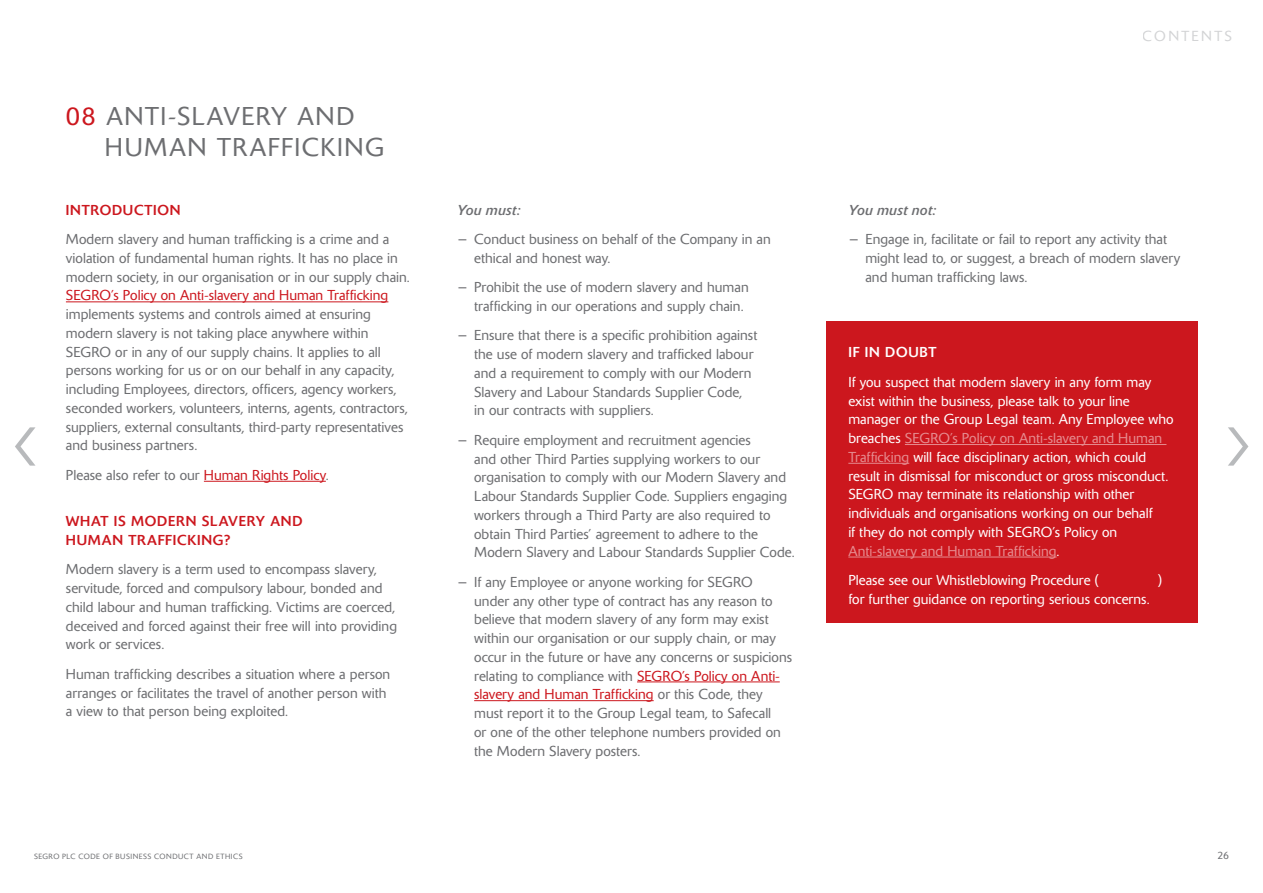
<style>
.page{position:relative;width:1263px;height:893px;background:#fff}
.page>*{position:absolute;margin:0;border:0;box-sizing:border-box;transform-origin:0 0}
.t1{font:300 25.5px/30.6px "Delta BQ";letter-spacing:.06em;color:#6d6e71}
.t2{font:300 14.4px "Delta BQ";letter-spacing:.165em;color:#a7a9ac}
.t3{font:300 14.25px/18.8px "Delta BQ";letter-spacing:.005em;color:#6d6e71}
.t4{font:300 14.25px/18.8px "Delta BQ";letter-spacing:.005em;color:#fff}
.t5{font:14.25px/18.8px "Delta BQ";letter-spacing:.05em;color:#cc171e}
.t6{font:300 14.25px "Delta BQ";color:#cc171e}
.t7{font:italic 14.25px "Delta BQ";letter-spacing:.01em;color:#6d6e71}
.t8{font:14.25px "Delta BQ";letter-spacing:.055em;color:#fff}
.t9{font:300 10.5px "Delta BQ";color:#6d6e71}
.t10{font:300 7.5px "Delta BQ";letter-spacing:.07em;color:#6d6e71}
.s1{color:#cc171e}
.s2{color:#e68b8f}
</style>
<div class="page">
<div style="left:826px;top:322px;width:371px;height:301px;background:#cc171e"></div>
<hr style="left:66px;top:301px;width:322px;height:1px;background:#cc171e">
<hr style="left:204px;top:481px;width:122px;height:1px;background:#cc171e">
<hr style="left:637px;top:682px;width:143px;height:1px;background:#cc171e">
<hr style="left:474px;top:700px;width:180px;height:1px;background:#cc171e">
<hr style="left:905px;top:444px;width:261px;height:1px;background:#e68b8f">
<hr style="left:848px;top:463px;width:61px;height:1px;background:#e68b8f">
<hr style="left:848px;top:557px;width:209px;height:1px;background:#e68b8f">
<svg style="left:15px;top:427px;width:21px;height:39px"></svg>
<svg style="left:1228px;top:427px;width:20px;height:39px"></svg>
<h1 class="t1" style="left:105px;top:101px;width:281px;text-indent:-39px"><span class="s1">08</span> ANTI-SLAVERY AND<br>HUMAN TRAFFICKING</h1>
<p class="t5" style="left:66px;top:200px;width:116px">INTRODUCTION</p>
<p class="t3" style="left:66px;top:230px;width:345px">Modern slavery and human trafficking is a crime and a violation of fundamental human rights. It has no place in modern society, in our organisation or in our supply chain.</p>
<p class="t6" style="left:66px;top:287px;width:324px">SEGRO’s Policy on Anti-slavery and Human Trafficking</p>
<p class="t3" style="left:66px;top:305px;width:343px">implements systems and controls aimed at ensuring modern slavery is not taking place anywhere within SEGRO or in any of our supply chains. It applies to all persons working for us or on our behalf in any capacity, including Employees, directors, officers, agency workers, seconded workers, volunteers, interns, agents, contractors, suppliers, external consultants, third-party representatives and business partners.</p>
<p class="t3" style="left:66px;top:466px;width:264px">Please also refer to our <span class="s1">Human Rights Policy</span>.</p>
<p class="t5" style="left:66px;top:512px;width:238px">WHAT IS MODERN SLAVERY AND<br>HUMAN TRAFFICKING?</p>
<p class="t3" style="left:66px;top:560px;width:333px">Modern slavery is a term used to encompass slavery, servitude, forced and compulsory labour, bonded and child labour and human trafficking. Victims are coerced, deceived and forced against their free will into providing work or services.</p>
<p class="t3" style="left:66px;top:665px;width:326px">Human trafficking describes a situation where a person arranges or facilitates the travel of another person with a view to that person being exploited.</p>
<p class="t7" style="left:457px;top:201px;width:65px">You must:</p>
<p class="t3" style="left:474px;top:230px;width:298px;text-indent:-17px">− Conduct business on behalf of the Company in an ethical and honest way.</p>
<p class="t3" style="left:474px;top:278px;width:276px;text-indent:-17px">− Prohibit the use of modern slavery and human trafficking in our operations and supply chain.</p>
<p class="t3" style="left:474px;top:326px;width:285px;text-indent:-17px">− Ensure that there is a specific prohibition against the use of modern slavery and trafficked labour and a requirement to comply with our Modern Slavery and Labour Standards Supplier Code,<br>in our contracts with suppliers.</p>
<p class="t3" style="left:474px;top:431px;width:322px;text-indent:-17px">− Require employment and recruitment agencies<br>and other Third Parties supplying workers to our organisation to comply with our Modern Slavery and Labour Standards Supplier Code. Suppliers engaging workers through a Third Party are also required to obtain Third Parties’ agreement to adhere to the Modern Slavery and Labour Standards Supplier Code.</p>
<p class="t3" style="left:474px;top:573px;width:319px;text-indent:-17px">− If any Employee or anyone working for SEGRO<br>under any other type of contract has any reason to believe that modern slavery of any form may exist within our organisation or our supply chain, or may occur in the future or have any concerns or suspicions relating to compliance with <span class="s1">SEGRO’s Policy on Anti&shy;slavery and Human Trafficking</span> or this Code, they must report it to the Group Legal team, to Safecall<br>or one of the other telephone numbers provided on the Modern Slavery posters.</p>
<p class="t2" style="left:1143px;top:28px;width:91px">CONTENTS</p>
<p class="t7" style="left:848px;top:201px;width:90px">You must not:</p>
<p class="t3" style="left:865px;top:230px;width:316px;text-indent:-17px">− Engage in, facilitate or fail to report any activity that might lead to, or suggest, a breach of modern slavery and human trafficking laws.</p>
<p class="t8" style="left:848px;top:344px;width:90px">IF IN DOUBT</p>
<p class="t4" style="left:848px;top:373px;width:327px">If you suspect that modern slavery in any form may exist within the business, please talk to your line manager or the Group Legal team. Any Employee who breaches <span class="s2">SEGRO’s Policy on Anti-slavery and Human Trafficking</span> will face disciplinary action, which could result in dismissal for misconduct or gross misconduct.<br>SEGRO may terminate its relationship with other individuals and organisations working on our behalf<br>if they do not comply with SEGRO’s Policy on <span class="s2">Anti-slavery and Human Trafficking</span>.</p>
<p class="t4" style="left:848px;top:571px;width:252px">Please see our Whistleblowing Procedure (</p>
<p class="t4" style="left:1158px;top:571px;width:5px">)</p>
<p class="t4" style="left:848px;top:590px;width:303px">for further guidance on reporting serious concerns.</p>
<p class="t10" style="left:34px;top:852px;width:210px">SEGRO PLC CODE OF BUSINESS CONDUCT AND ETHICS</p>
<p class="t9" style="left:1217px;top:849px;width:13px">26</p>
</div>
